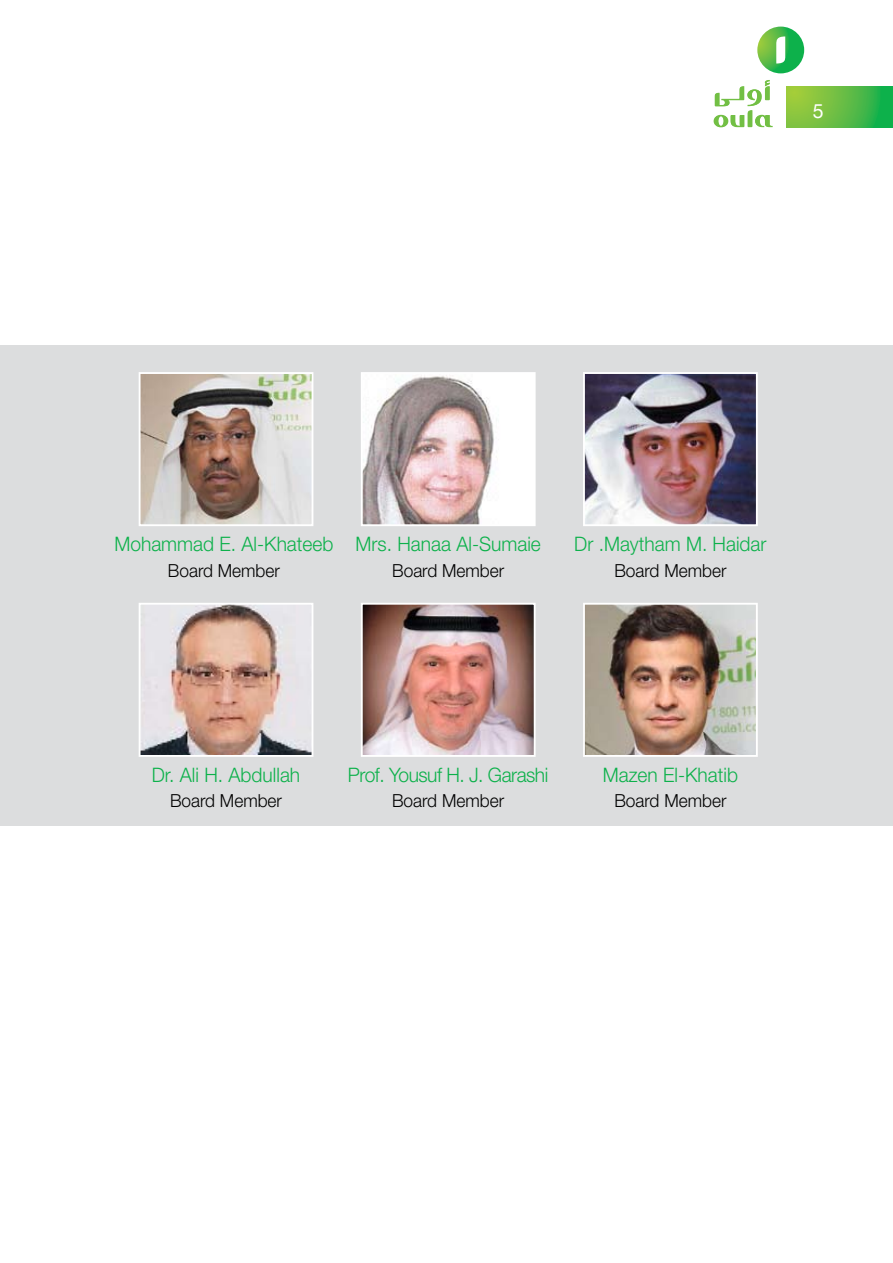
<style>
.page{position:relative;width:893px;height:1263px;background:#fff}
.page>*{position:absolute;margin:0;border:0;box-sizing:border-box;transform-origin:0 0}
.t1{font:300 19.95px "Helvetica Neue";color:#0db14b;scale:.96 1}
.t2{font:300 19.95px "Helvetica Neue";letter-spacing:-.025em;color:#0db14b;scale:.96 1}
.t3{font:19.5px "Helvetica Neue";color:#fff}
.t4{font:300 18px "Helvetica Neue";color:#000;scale:.96 1}
</style>
<div class="page">
<svg style="left:787px;top:86px;width:106px;height:41px;background:#5ebc44"></svg>
<svg style="left:714px;top:80px;width:59px;height:47px"></svg>
<svg style="left:757px;top:27px;width:47px;height:46px"></svg>
<svg style="left:776px;top:36px;width:9px;height:28px"></svg>
<div style="left:0;top:345px;width:893px;height:480px;background:#dcddde"></div>
<img style="left:142px;top:375px;width:168px;height:148px">
<div style="left:139px;top:372px;width:174px;height:154px;border:2px solid #fff"></div>
<img style="left:142px;top:606px;width:168px;height:148px">
<div style="left:139px;top:603px;width:174px;height:154px;border:2px solid #fff"></div>
<img style="left:364px;top:375px;width:169px;height:148px">
<div style="left:361px;top:372px;width:175px;height:154px;border:2px solid #fff"></div>
<img style="left:364px;top:606px;width:169px;height:148px">
<div style="left:361px;top:603px;width:175px;height:154px;border:2px solid #fff"></div>
<img style="left:586px;top:375px;width:169px;height:148px">
<div style="left:583px;top:372px;width:175px;height:154px;border:2px solid #fff"></div>
<img style="left:586px;top:606px;width:169px;height:148px">
<div style="left:583px;top:603px;width:175px;height:154px;border:2px solid #fff"></div>
<p class="t3" style="left:813px;top:99px;width:12px">5</p>
<p class="t1" style="left:114px;top:532px;width:230px">Mohammad E. Al-Khateeb</p>
<p class="t4" style="left:168px;top:559px;width:118px">Board Member</p>
<p class="t1" style="left:356px;top:532px;width:195px">Mrs. Hanaa Al-Sumaie</p>
<p class="t4" style="left:392px;top:559px;width:118px">Board Member</p>
<p class="t1" style="left:574px;top:532px;width:202px">Dr .Maytham M. Haidar</p>
<p class="t4" style="left:614px;top:559px;width:118px">Board Member</p>
<p class="t1" style="left:152px;top:762px;width:156px">Dr. Ali H. Abdullah</p>
<p class="t4" style="left:170px;top:790px;width:118px">Board Member</p>
<p class="t2" style="left:348px;top:762px;width:210px">Prof. Yousuf H. J. Garashi</p>
<p class="t4" style="left:392px;top:790px;width:118px">Board Member</p>
<p class="t1" style="left:603px;top:762px;width:142px">Mazen El-Khatib</p>
<p class="t4" style="left:614px;top:790px;width:118px">Board Member</p>
</div>
